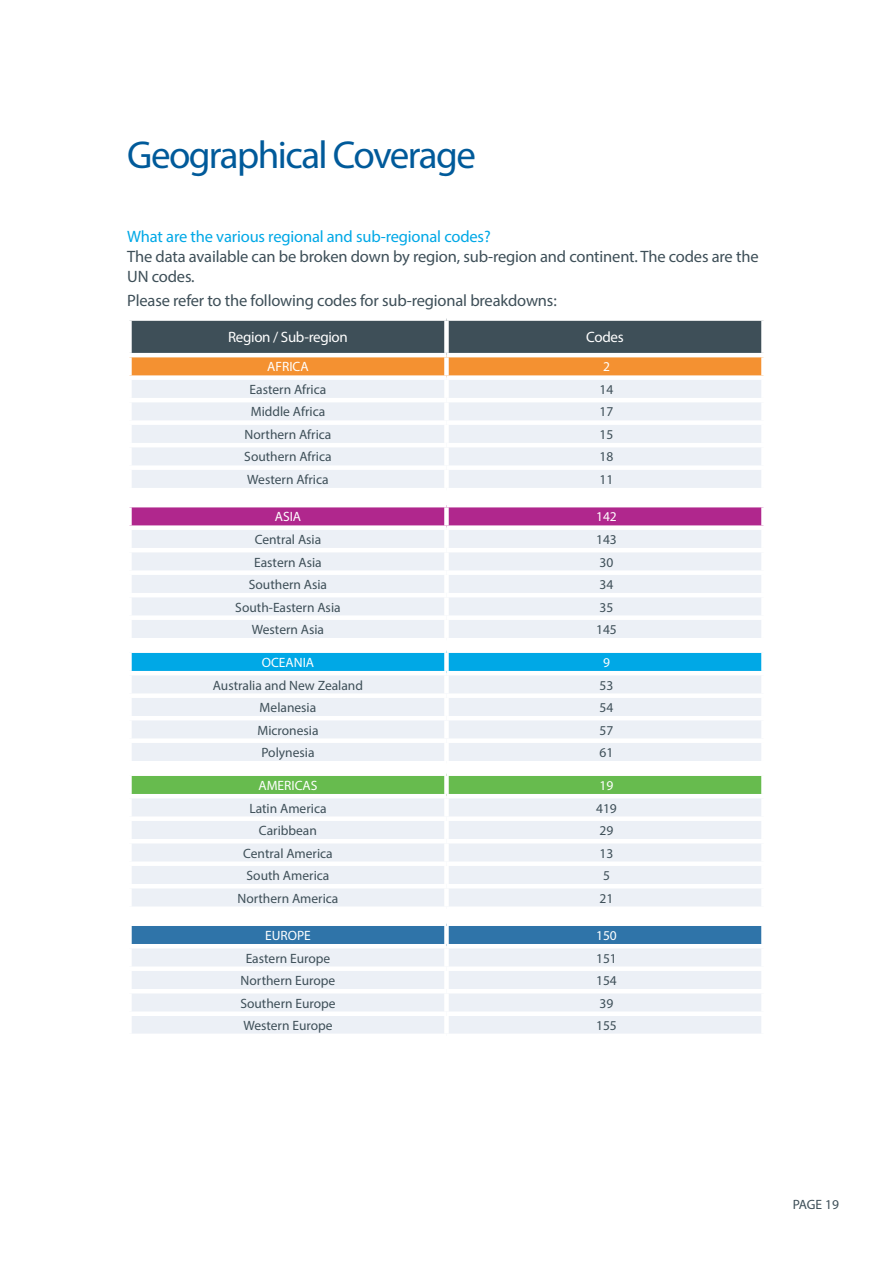
<style>
.page{position:relative;width:893px;height:1263px;background:#fff}
.page>*{position:absolute;margin:0;border:0;box-sizing:border-box;transform-origin:0 0}
.t1{font:39px "Myriad Pro";letter-spacing:-.04em;color:#005a9a}
.t2{font:16.5px/19.8px "Myriad Pro";letter-spacing:-.01em;color:#3e4f58}
.t3{font:16.5px "Myriad Pro";letter-spacing:-.01em;color:#00a8e6}
.TABLE_-_Heading_A{font:15px "Myriad Pro";letter-spacing:-.02em;color:#fff}
.COLUMN_4{font:13.5px "Myriad Pro";color:#3e4f58}
.COLUMN_1{font:13.5px "Myriad Pro";color:#3e4f58}
.COLUMN_4-2{font:13.5px "Myriad Pro";color:#fff}
.COLUMN_1-2{font:13.5px "Myriad Pro";color:#fff}
</style>
<div class="page">
<svg style="left:132px;top:321px;width:629px;height:54px;background:#7f674b"></svg>
<div style="left:132px;top:380px;width:629px;height:108px;background:#ecf0f6"></div>
<div style="left:444px;top:321px;width:5px;height:32px;background:#fff"></div>
<hr style="left:127px;top:353px;width:319px;height:4px;background:#fff">
<hr style="left:446px;top:353px;width:320px;height:4px;background:#fff">
<div style="left:444px;top:357px;width:5px;height:18px;background:#fff"></div>
<div style="left:444px;top:380px;width:5px;height:18px;background:#fff"></div>
<hr style="left:127px;top:398px;width:319px;height:4px;background:#fff">
<hr style="left:446px;top:398px;width:320px;height:4px;background:#fff">
<div style="left:444px;top:402px;width:5px;height:18px;background:#fff"></div>
<div style="left:127px;top:420px;width:319px;height:5px;background:#fff"></div>
<div style="left:446px;top:420px;width:320px;height:5px;background:#fff"></div>
<div style="left:444px;top:425px;width:5px;height:18px;background:#fff"></div>
<hr style="left:127px;top:443px;width:319px;height:4px;background:#fff">
<hr style="left:446px;top:443px;width:320px;height:4px;background:#fff">
<div style="left:444px;top:447px;width:5px;height:18px;background:#fff"></div>
<div style="left:127px;top:465px;width:319px;height:5px;background:#fff"></div>
<div style="left:446px;top:465px;width:320px;height:5px;background:#fff"></div>
<div style="left:444px;top:470px;width:5px;height:18px;background:#fff"></div>
<div style="left:132px;top:507px;width:629px;height:18px;background:#b0278d"></div>
<div style="left:132px;top:530px;width:629px;height:108px;background:#ecf0f6"></div>
<div style="left:444px;top:507px;width:5px;height:18px;background:#fff"></div>
<div style="left:444px;top:530px;width:5px;height:18px;background:#fff"></div>
<hr style="left:127px;top:548px;width:319px;height:4px;background:#fff">
<hr style="left:446px;top:548px;width:320px;height:4px;background:#fff">
<div style="left:444px;top:552px;width:5px;height:18px;background:#fff"></div>
<div style="left:127px;top:570px;width:319px;height:5px;background:#fff"></div>
<div style="left:446px;top:570px;width:320px;height:5px;background:#fff"></div>
<div style="left:444px;top:575px;width:5px;height:18px;background:#fff"></div>
<hr style="left:127px;top:593px;width:319px;height:4px;background:#fff">
<hr style="left:446px;top:593px;width:320px;height:4px;background:#fff">
<div style="left:444px;top:597px;width:5px;height:18px;background:#fff"></div>
<div style="left:127px;top:615px;width:319px;height:5px;background:#fff"></div>
<div style="left:446px;top:615px;width:320px;height:5px;background:#fff"></div>
<div style="left:444px;top:620px;width:5px;height:18px;background:#fff"></div>
<div style="left:132px;top:653px;width:629px;height:18px;background:#00a8e6"></div>
<div style="left:132px;top:675px;width:629px;height:86px;background:#ecf0f6"></div>
<div style="left:444px;top:653px;width:5px;height:18px;background:#fff"></div>
<div style="left:444px;top:675px;width:5px;height:18px;background:#fff"></div>
<div style="left:127px;top:693px;width:319px;height:5px;background:#fff"></div>
<div style="left:446px;top:693px;width:320px;height:5px;background:#fff"></div>
<div style="left:444px;top:698px;width:5px;height:18px;background:#fff"></div>
<hr style="left:127px;top:716px;width:319px;height:4px;background:#fff">
<hr style="left:446px;top:716px;width:320px;height:4px;background:#fff">
<div style="left:444px;top:720px;width:5px;height:18px;background:#fff"></div>
<div style="left:127px;top:738px;width:319px;height:5px;background:#fff"></div>
<div style="left:446px;top:738px;width:320px;height:5px;background:#fff"></div>
<div style="left:444px;top:743px;width:5px;height:18px;background:#fff"></div>
<div style="left:132px;top:776px;width:629px;height:18px;background:#67bb4e"></div>
<div style="left:132px;top:798px;width:629px;height:108px;background:#ecf0f6"></div>
<div style="left:444px;top:776px;width:5px;height:18px;background:#fff"></div>
<div style="left:444px;top:798px;width:5px;height:18px;background:#fff"></div>
<div style="left:127px;top:816px;width:319px;height:5px;background:#fff"></div>
<div style="left:446px;top:816px;width:320px;height:5px;background:#fff"></div>
<div style="left:444px;top:821px;width:5px;height:18px;background:#fff"></div>
<hr style="left:127px;top:839px;width:319px;height:4px;background:#fff">
<hr style="left:446px;top:839px;width:320px;height:4px;background:#fff">
<div style="left:444px;top:843px;width:5px;height:18px;background:#fff"></div>
<div style="left:127px;top:861px;width:319px;height:5px;background:#fff"></div>
<div style="left:446px;top:861px;width:320px;height:5px;background:#fff"></div>
<div style="left:444px;top:866px;width:5px;height:18px;background:#fff"></div>
<hr style="left:127px;top:884px;width:319px;height:4px;background:#fff">
<hr style="left:446px;top:884px;width:320px;height:4px;background:#fff">
<div style="left:444px;top:888px;width:5px;height:18px;background:#fff"></div>
<div style="left:132px;top:926px;width:629px;height:18px;background:#2f74a9"></div>
<div style="left:132px;top:949px;width:629px;height:84px;background:#ecf0f6"></div>
<div style="left:444px;top:926px;width:5px;height:18px;background:#fff"></div>
<div style="left:444px;top:948px;width:5px;height:18px;background:#fff"></div>
<div style="left:127px;top:966px;width:319px;height:5px;background:#fff"></div>
<div style="left:446px;top:966px;width:320px;height:5px;background:#fff"></div>
<div style="left:444px;top:971px;width:5px;height:18px;background:#fff"></div>
<hr style="left:127px;top:989px;width:319px;height:4px;background:#fff">
<hr style="left:446px;top:989px;width:320px;height:4px;background:#fff">
<div style="left:444px;top:993px;width:5px;height:18px;background:#fff"></div>
<div style="left:127px;top:1011px;width:319px;height:5px;background:#fff"></div>
<div style="left:446px;top:1011px;width:320px;height:5px;background:#fff"></div>
<div style="left:444px;top:1016px;width:5px;height:17px;background:#fff"></div>
<p class="t1" style="left:127px;top:131px;width:350px">Geographical Coverage</p>
<p class="t3" style="left:127px;top:226px;width:365px">What are the various regional and sub-regional codes?</p>
<p class="t2" style="left:127px;top:246px;width:633px">The data available can be broken down by region, sub-region and continent. The codes are the<br>UN codes.</p>
<p class="t2" style="left:127px;top:290px;width:431px">Please refer to the following codes for sub-regional breakdowns:</p>
<p class="TABLE_-_Heading_A" style="left:228px;top:328px;width:121px">Region / Sub-region</p>
<p class="TABLE_-_Heading_A" style="left:586px;top:328px;width:39px">Codes</p>
<p class="COLUMN_4-2" style="left:267px;top:359px;width:43px">AFRICA</p>
<p class="COLUMN_1-2" style="left:603px;top:359px;width:8px">2</p>
<p class="COLUMN_4" style="left:250px;top:381px;width:78px">Eastern Africa</p>
<p class="COLUMN_1" style="left:600px;top:381px;width:15px">14</p>
<p class="COLUMN_4" style="left:251px;top:404px;width:76px">Middle Africa</p>
<p class="COLUMN_1" style="left:600px;top:404px;width:15px">17</p>
<p class="COLUMN_4" style="left:245px;top:426px;width:88px">Northern Africa</p>
<p class="COLUMN_1" style="left:600px;top:426px;width:15px">15</p>
<p class="COLUMN_4" style="left:244px;top:449px;width:89px">Southern Africa</p>
<p class="COLUMN_1" style="left:600px;top:449px;width:15px">18</p>
<p class="COLUMN_4" style="left:247px;top:471px;width:83px">Western Africa</p>
<p class="COLUMN_1" style="left:600px;top:471px;width:15px">11</p>
<p class="COLUMN_4-2" style="left:275px;top:509px;width:28px">ASIA</p>
<p class="COLUMN_1-2" style="left:596px;top:509px;width:22px">142</p>
<p class="COLUMN_4" style="left:255px;top:531px;width:68px">Central Asia</p>
<p class="COLUMN_1" style="left:596px;top:531px;width:22px">143</p>
<p class="COLUMN_4" style="left:254px;top:554px;width:69px">Eastern Asia</p>
<p class="COLUMN_1" style="left:600px;top:554px;width:15px">30</p>
<p class="COLUMN_4" style="left:249px;top:576px;width:80px">Southern Asia</p>
<p class="COLUMN_1" style="left:600px;top:576px;width:15px">34</p>
<p class="COLUMN_4" style="left:235px;top:599px;width:107px">South-Eastern Asia</p>
<p class="COLUMN_1" style="left:600px;top:599px;width:15px">35</p>
<p class="COLUMN_4" style="left:252px;top:621px;width:74px">Western Asia</p>
<p class="COLUMN_1" style="left:596px;top:621px;width:22px">145</p>
<p class="COLUMN_4-2" style="left:262px;top:654px;width:54px">OCEANIA</p>
<p class="COLUMN_1-2" style="left:603px;top:654px;width:8px">9</p>
<p class="COLUMN_4" style="left:213px;top:677px;width:152px">Australia and New Zealand</p>
<p class="COLUMN_1" style="left:600px;top:677px;width:15px">53</p>
<p class="COLUMN_4" style="left:260px;top:699px;width:58px">Melanesia</p>
<p class="COLUMN_1" style="left:600px;top:699px;width:15px">54</p>
<p class="COLUMN_4" style="left:257px;top:722px;width:63px">Micronesia</p>
<p class="COLUMN_1" style="left:600px;top:722px;width:15px">57</p>
<p class="COLUMN_4" style="left:261px;top:744px;width:55px">Polynesia</p>
<p class="COLUMN_1" style="left:600px;top:744px;width:15px">61</p>
<p class="COLUMN_4-2" style="left:258px;top:777px;width:60px">AMERICAS</p>
<p class="COLUMN_1-2" style="left:600px;top:777px;width:15px">19</p>
<p class="COLUMN_4" style="left:249px;top:800px;width:79px">Latin America</p>
<p class="COLUMN_1" style="left:596px;top:800px;width:22px">419</p>
<p class="COLUMN_4" style="left:259px;top:822px;width:59px">Caribbean</p>
<p class="COLUMN_1" style="left:600px;top:822px;width:15px">29</p>
<p class="COLUMN_4" style="left:243px;top:845px;width:91px">Central America</p>
<p class="COLUMN_1" style="left:600px;top:845px;width:15px">13</p>
<p class="COLUMN_4" style="left:247px;top:867px;width:84px">South America</p>
<p class="COLUMN_1" style="left:603px;top:867px;width:8px">5</p>
<p class="COLUMN_4" style="left:237px;top:890px;width:103px">Northern America</p>
<p class="COLUMN_1" style="left:600px;top:890px;width:15px">21</p>
<p class="COLUMN_4-2" style="left:265px;top:927px;width:47px">EUROPE</p>
<p class="COLUMN_1-2" style="left:596px;top:927px;width:22px">150</p>
<p class="COLUMN_4" style="left:246px;top:950px;width:86px">Eastern Europe</p>
<p class="COLUMN_1" style="left:596px;top:950px;width:22px">151</p>
<p class="COLUMN_4" style="left:241px;top:972px;width:96px">Northern Europe</p>
<p class="COLUMN_1" style="left:596px;top:972px;width:22px">154</p>
<p class="COLUMN_4" style="left:240px;top:995px;width:97px">Southern Europe</p>
<p class="COLUMN_1" style="left:600px;top:995px;width:15px">39</p>
<p class="COLUMN_4" style="left:243px;top:1017px;width:91px">Western Europe</p>
<p class="COLUMN_1" style="left:596px;top:1017px;width:22px">155</p>
<p class="COLUMN_4" style="left:793px;top:1196px;width:48px">PAGE 19</p>
</div>
